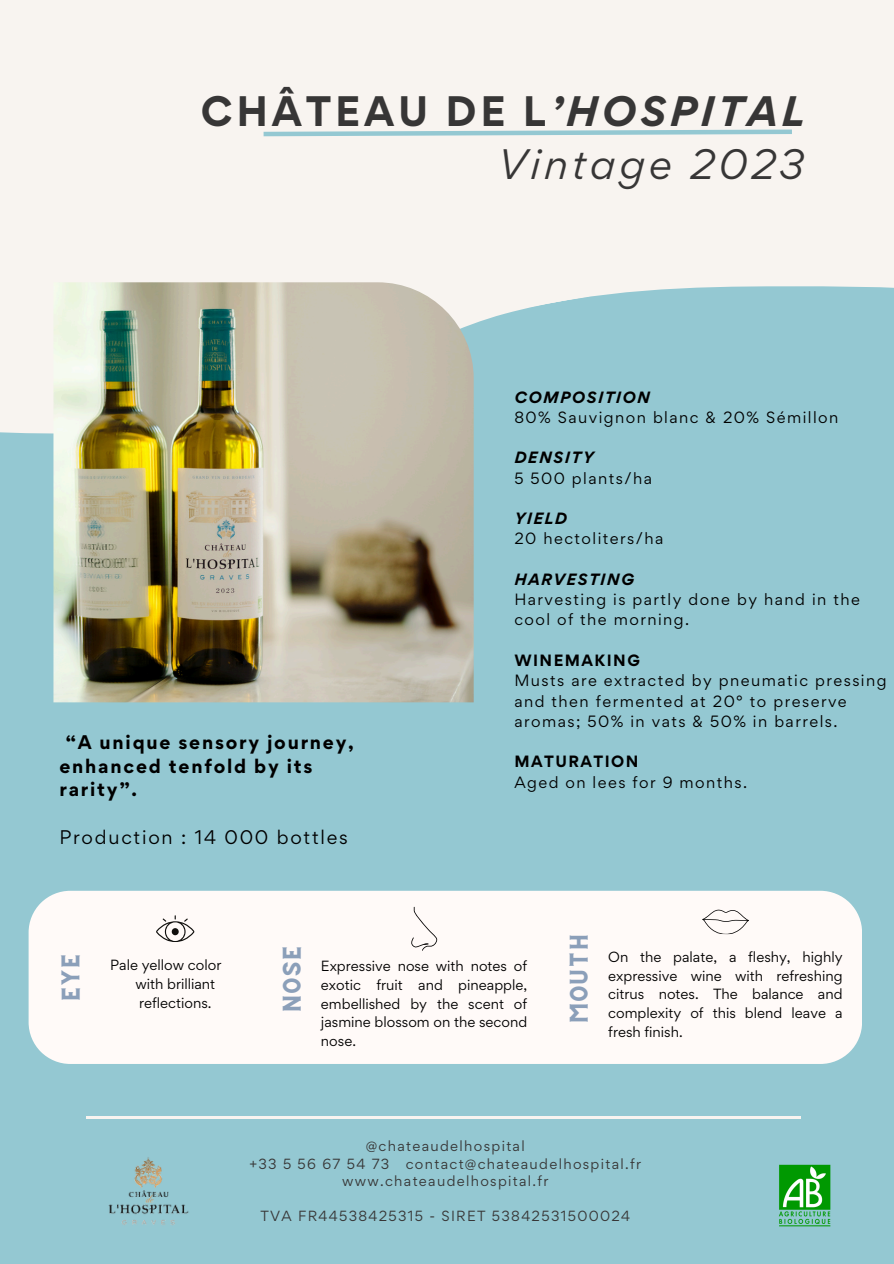
<style>
.page{position:relative;width:894px;height:1264px;background:#fff}
.page>*{position:absolute;margin:0;border:0;box-sizing:border-box;transform-origin:0 0}
.t1{font:italic 37.95px/52.8px "Gordita";letter-spacing:.1em;color:#373636;text-align:right}
.t2{font:18px "CS Gordon Vintage";color:#8b9fb9}
.t3{font:700 17.55px/23.7px "Gordita";letter-spacing:.1em;color:#000}
.t4{font:17.55px "Gordita";letter-spacing:.1em;color:#000}
.t5{font:14.55px/20.2px "Gordita";letter-spacing:.1em;color:#000}
.t6{font:700 14.55px "Gordita";letter-spacing:.1em;color:#000}
.t7{font:italic 700 14.55px "Gordita";letter-spacing:.1em;color:#000}
.t8{font:13.2px/18.6px "Gordita";color:#000;text-align:justify}
.t9{font:13.2px "Gordita";letter-spacing:.1em;color:#373636}
.s1{font-weight:700;font-style:normal}
.s2{font-weight:700}
.s3{font-weight:700;font-style:italic}
</style>
<div class="page">
<div style="left:0;top:0;width:893px;height:1263px;background:#f8f4f0"></div>
<div style="left:0;top:286px;width:893px;height:977px;background:#94c8d2"></div>
<img style="left:53px;top:282px;width:420px;height:420px">
<hr style="left:86px;top:1116px;width:715px;height:1px;background:#f8f4f0">
<img style="left:778px;top:1164px;width:52px;height:62px">
<img style="left:105px;top:1155px;width:85px;height:71px">
<svg style="left:29px;top:890px;width:832px;height:173px"></svg>
<svg style="left:156px;top:915px;width:38px;height:27px"></svg>
<svg style="left:411px;top:906px;width:26px;height:44px"></svg>
<svg style="left:701px;top:907px;width:48px;height:28px"></svg>
<svg style="left:263px;top:129px;width:529px;height:8px"></svg>
<h4 class="t1" style="left:201px;top:84px;width:604px"><span class="s1">CHÂTEAU DE L</span><span class="s2">’HOSPITAL<br></span>Vintage 2023</h4>
<h2 class="t3" style="left:59px;top:730px;width:296px;text-indent:6px">“A unique sensory journey, enhanced tenfold by its rarity”.</h2>
<h3 class="t4" style="left:59px;top:825px;width:290px">Production : 14 000 bottles</h3>
<h3 class="t5" style="left:514px;top:387px;width:325px"><span class="s3">COMPOSITION<br></span>80% Sauvignon blanc &amp; 20% Sémillon</h3>
<p class="t7" style="left:514px;top:448px;width:81px">DENSITY</p>
<p class="t5" style="left:514px;top:468px;width:139px">5 500 plants/ha</p>
<h4 class="t5" style="left:514px;top:508px;width:150px"><span class="s3">YIELD<br></span>20 hectoliters/ha</h4>
<h3 class="t5" style="left:514px;top:569px;width:347px"><span class="s3">HARVESTING<br></span>Harvesting is partly done by hand in the cool of the morning.</h3>
<p class="t6" style="left:514px;top:650px;width:127px">WINEMAKING</p>
<p class="t5" style="left:514px;top:670px;width:374px">Musts are extracted by pneumatic pressing and then fermented at 20° to preserve aromas; 50% in vats &amp; 50% in barrels.</p>
<h4 class="t5" style="left:514px;top:751px;width:234px"><span class="s2">MATURATION<br></span>Aged on lees for 9 months.</h4>
<p class="t2" style="left:63px;top:1001px;width:50px;rotate:-90deg">Eye</p>
<p class="t2" style="left:284px;top:1012px;width:69px;rotate:-90deg">nose</p>
<p class="t2" style="left:571px;top:1024px;width:93px;rotate:-90deg">Mouth</p>
<h3 class="t8" style="left:135px;top:955px;width:87px;text-align:left;text-indent:-25px">Pale yellow color with brilliant reflections.</h3>
<p class="t8" style="left:321px;top:956px;width:208px">Expressive nose with notes of exotic fruit and pineapple, embellished by the scent of jasmine blossom on the second nose.</p>
<h4 class="t8" style="left:608px;top:947px;width:236px">On the palate, a fleshy, highly expressive wine with refreshing citrus notes. The balance and complexity of this blend leave a fresh finish.</h4>
<h4 class="t9" style="left:366px;top:1136px;width:160px">@chateaudelhospital</h4>
<h4 class="t9" style="left:249px;top:1154px;width:393px">+33 5 56 67 54 73 contact@chateaudelhospital.fr</h4>
<h4 class="t9" style="left:342px;top:1171px;width:208px">www.chateaudelhospital.fr</h4>
<h4 class="t9" style="left:260px;top:1206px;width:371px">TVA FR44538425315 - SIRET 53842531500024</h4>
</div>
